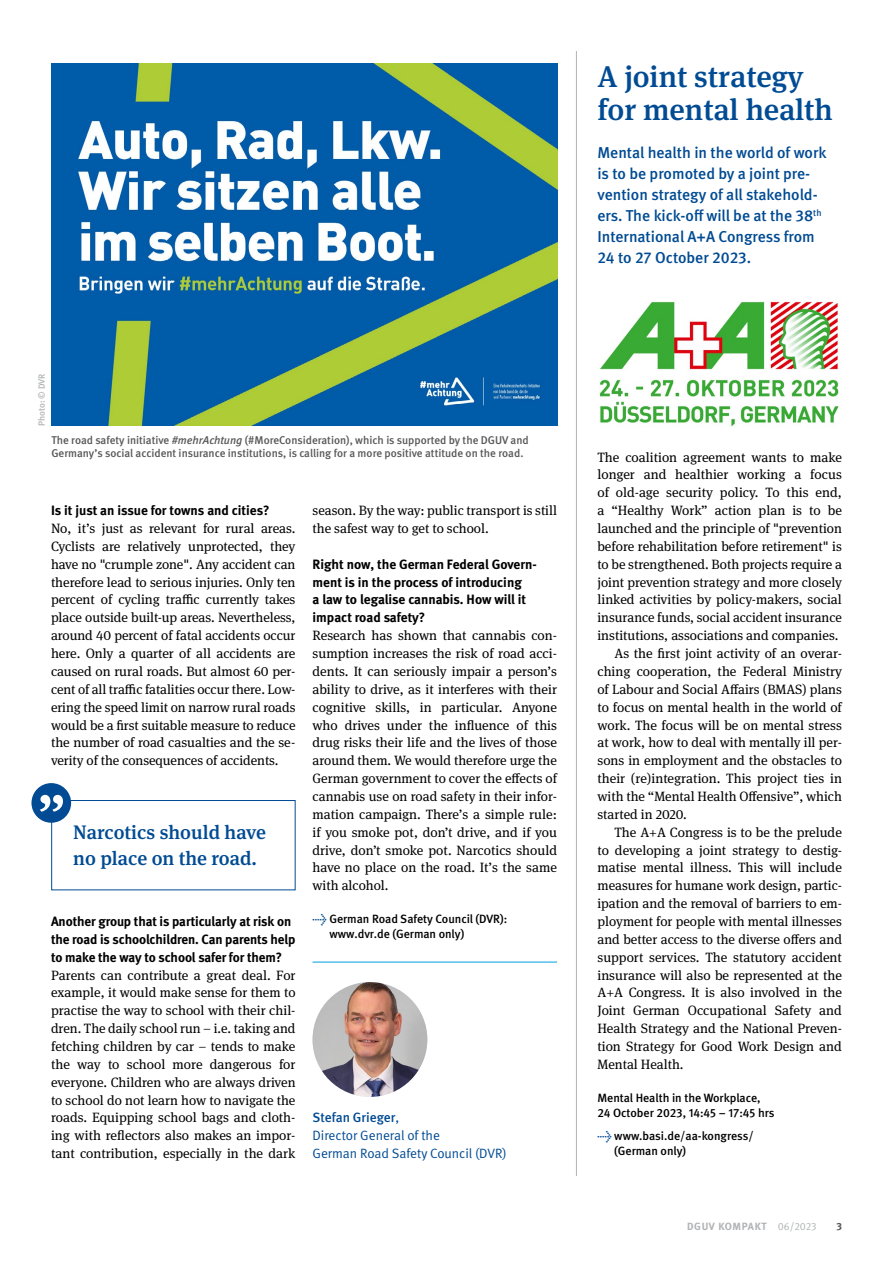
<style>
.page{position:relative;width:893px;height:1263px;background:#fff}
.page>*{position:absolute;margin:0;border:0;box-sizing:border-box;transform-origin:0 0}
.t1{font:500 58.05px "DGUV Meta Serif";color:#fff}
.Headlines_H1_U4{font:500 30px/33px "DGUV Meta Serif";color:#004b93}
.t2{font:500 19.5px/25.5px "DGUV Meta Serif";color:#004b93}
.Copytexte_Intro{font:500 15.75px/21px "DGUV Meta";color:#004b93}
.Copytexte_FT{font:13.5px/17.9px "DGUV Meta Serif";color:#000;text-align:justify}
.Copytexte_FT_Einzug{font:13.5px/17.9px "DGUV Meta Serif";color:#000;text-align:justify}
.Interview_I_Frage{font:700 13.5px/17.9px "DGUV Meta";letter-spacing:-.005em;color:#000}
.t3{font:13.5px/17.9px "DGUV Meta";color:#004b93}
.Copytexte_P_Link{font:500 12px/15px "DGUV Meta";color:#000}
.t4{font:500 11.25px/13.5px "DGUV Meta";color:#58585a}
.t5{font:700 10.5px "DGUV Meta";letter-spacing:.06em;color:#b1b3b4}
.t6{font:700 10.5px "DGUV Meta";color:#58585a}
.t7{font:500 9px "DGUV Meta";color:#b1b3b4}
.s1{font-style:italic}
.s2{color:#004b93}
.s3{font-weight:500}
.s4{font-weight:400}
</style>
<div class="page">
<hr style="left:576px;top:51px;width:1px;height:1125px;background:#b1b3b4">
<hr style="left:313px;top:962px;width:244px;height:1px;background:#009ee0">
<div style="left:51px;top:800px;width:245px;height:90px;border:1px solid #004b93"></div>
<div style="left:31px;top:783px;width:40px;height:40px;background:#004b93;border-radius:50%"></div>
<img style="left:599px;top:301px;width:240px;height:126px">
<img style="left:51px;top:64px;width:506px;height:362px">
<img style="left:313px;top:982px;width:114px;height:115px;border-radius:57px">
<h1 class="Headlines_H1_U4" style="left:597px;top:60px;width:237px">A joint strategy for mental health</h1>
<p class="Copytexte_Intro" style="left:597px;top:143px;width:230px">Mental health in the world of work is to be promoted by a joint pre&shy;vention strategy of all stakehold&shy;ers. The kick-off will be at the 38<sup>th<br></sup>International A+A Congress from<br>24 to 27 October 2023.</p>
<p class="t7" style="left:37px;top:426px;width:54px;rotate:-90deg">Photo: © DVR</p>
<p class="t4" style="left:51px;top:433px;width:479px">The road safety initiative <span class="s1">#mehrAchtung</span> (#MoreConsideration), which is supported by the DGUV and<br>Germany’s social accident insurance institutions, is calling for a more positive attitude on the road.</p>
<p class="Interview_I_Frage" style="left:51px;top:502px;width:220px">Is it just an issue for towns and cities?</p>
<p class="Copytexte_FT" style="left:51px;top:520px;width:246px">No, it’s just as relevant for rural areas.<br>Cyclists are relatively unprotected, they have no "crumple zone". Any accident can therefore lead to serious injuries. Only ten percent of cycling traffic currently takes place outside built-up areas. Nevertheless, around 40 percent of fatal accidents occur here. Only a quarter of all accidents are caused on rural roads. But almost 60 per&shy;cent of all traffic fatalities occur there. Low&shy;ering the speed limit on narrow rural roads would be a first suitable measure to reduce the number of road casualties and the se&shy;verity of the consequences of accidents.</p>
<h1 class="t1" style="left:38px;top:749px;width:30px">„</h1>
<p class="t2" style="left:73px;top:820px;width:194px">Narcotics should have no place on the road.</p>
<p class="Interview_I_Frage" style="left:51px;top:913px;width:246px">Another group that is particularly at risk on the road is schoolchildren. Can parents help to make the way to school safer for them?</p>
<p class="Copytexte_FT" style="left:51px;top:966px;width:246px">Parents can contribute a great deal. For example, it would make sense for them to practise the way to school with their chil&shy;dren. The daily school run – i.e. taking and fetching children by car – tends to make the way to school more dangerous for everyone. Children who are always driven to school do not learn how to navigate the roads. Equipping school bags and cloth&shy;ing with reflectors also makes an impor&shy;tant contribution, especially in the dark</p>
<p class="Copytexte_FT" style="left:313px;top:502px;width:246px">season. By the way: public transport is still the safest way to get to school.</p>
<p class="Interview_I_Frage" style="left:313px;top:555px;width:226px">Right now, the German Federal Govern&shy;ment is in the process of introducing<br>a law to legalise cannabis. How will it impact road safety?</p>
<p class="Copytexte_FT" style="left:313px;top:627px;width:246px">Research has shown that cannabis con&shy;sumption increases the risk of road acci&shy;dents. It can seriously impair a person’s ability to drive, as it interferes with their cognitive skills, in particular. Anyone who drives under the influence of this drug risks their life and the lives of those around them. We would therefore urge the German government to cover the effects of cannabis use on road safety in their infor&shy;mation campaign. There’s a simple rule: if you smoke pot, don’t drive, and if you drive, don’t smoke pot. Narcotics should have no place on the road. It’s the same with alcohol.</p>
<p class="Copytexte_P_Link" style="left:329px;top:912px;width:179px;text-indent:-17px"><span class="s2">→</span> German Road Safety Council (DVR): www.dvr.de (German only)</p>
<p class="t3" style="left:313px;top:1109px;width:196px"><span class="s3">Stefan Grieger</span>,<br>Director General of the<br>German Road Safety Council (DVR)</p>
<p class="Copytexte_FT" style="left:597px;top:448px;width:246px">The coalition agreement wants to make longer and healthier working a focus of old-age security policy. To this end, a “Healthy Work” action plan is to be launched and the principle of "prevention before rehabilitation before retirement" is to be strengthened. Both projects require a joint prevention strategy and more closely linked activities by policy-makers, social insurance funds, social accident insurance institutions, associations and companies.</p>
<p class="Copytexte_FT_Einzug" style="left:597px;top:645px;width:246px;text-indent:17px">As the first joint activity of an overar&shy;ching cooperation, the Federal Ministry of Labour and Social Affairs (BMAS) plans to focus on mental health in the world of work. The focus will be on mental stress at work, how to deal with mentally ill per&shy;sons in employment and the obstacles to their (re)integration. This project ties in with the “Mental Health Offensive”, which started in 2020.</p>
<p class="Copytexte_FT_Einzug" style="left:597px;top:823px;width:246px;text-indent:17px">The A+A Congress is to be the prelude to developing a joint strategy to destig&shy;matise mental illness. This will include measures for humane work design, partic&shy;ipation and the removal of barriers to em&shy;ployment for people with mental illnesses and better access to the diverse offers and support services. The statutory accident insurance will also be represented at the A+A Congress. It is also involved in the Joint German Occupational Safety and Health Strategy and the National Preven&shy;tion Strategy for Good Work Design and Mental Health.</p>
<p class="Copytexte_P_Link" style="left:597px;top:1090px;width:179px">Mental Health in the Workplace,<br>24 October 2023, 14:45 – 17:45 hrs</p>
<p class="Copytexte_P_Link" style="left:614px;top:1128px;width:141px;text-indent:-17px"><span class="s2">→</span> www.basi.de/aa-kongress/ (German only)</p>
<p class="t5" style="left:687px;top:1220px;width:131px">DGUV KOMPAKT <span class="s4">06/2023</span></p>
<p class="t6" style="left:836px;top:1220px;width:7px">3</p>
</div>
